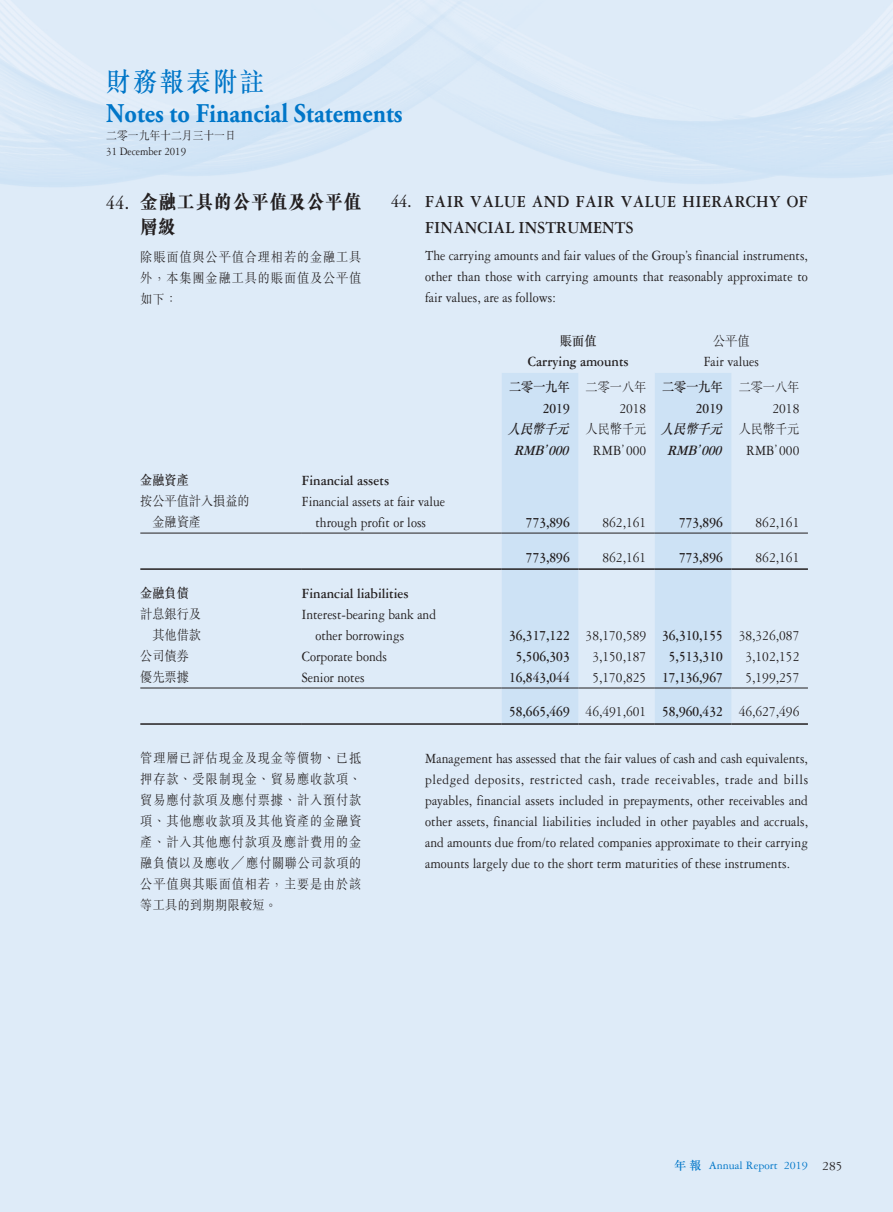
<style>
.page{position:relative;width:893px;height:1212px;background:#fff}
.page>*{position:absolute;margin:0;border:0;box-sizing:border-box;transform-origin:0 0}
.t1{font:700 27px "Adobe Garamond Pro";color:#0076c8;scale:.9 1}
.t2{font:500 27px "M Sung HK";letter-spacing:.1em;color:#0076c8;scale:.9 1}
.t3{font:800 19.5px/25.5px "M Sung HK";letter-spacing:.055em;color:#231f20;scale:.9 1}
.t4{font:700 18px/25.5px "Garamond 3 LT Std";letter-spacing:.025em;color:#231f20;scale:.9 1}
.t5{font:15px/21px "Garamond 3 LT Std";color:#231f20;text-align:justify;scale:.9 1}
.t6{font:700 15px "Garamond 3 LT Std";color:#231f20;scale:.9 1}
.t7{font:italic 700 15px "Garamond 3 LT Std";color:#231f20;scale:.9 1}
.t8{font:300 13.5px/21px "M Sung HK";letter-spacing:.06em;color:#231f20;text-align:justify;scale:.9 1}
.t9{font:500 13.5px "M Sung HK";color:#231f20;scale:.9 1}
.t10{font:300 13.5px/21px "M Sung HK";color:#231f20;scale:.9 1}
.t11{font:italic 500 13.5px "M Sung HK";color:#231f20;scale:.9 1}
.t12{font:12px "Garamond 3 LT Std";color:#0076c8}
.t13{font:12px "Garamond 3 LT Std";color:#231f20;scale:.9 1}
.t14{font:300 12px "M Sung HK";color:#231f20;scale:.9 1}
.s1{font-family:"Garamond 3 LT Std";font-weight:700}
.s2{font-weight:300}
.s3{font-weight:300;font-style:normal}
.s4{font-weight:400}
.s5{font-family:"M Sung HK";font-weight:500}
.s6{font-size:13.5px;color:#231f20}
</style>
<div class="page">
<svg style="left:502px;top:373px;width:229px;height:350px;background:#d2e4f5"></svg>
<hr style="left:140px;top:533px;width:162px;height:1px;background:#231f20">
<hr style="left:302px;top:533px;width:200px;height:1px;background:#231f20">
<hr style="left:502px;top:533px;width:76px;height:1px;background:#231f20">
<hr style="left:578px;top:533px;width:77px;height:1px;background:#231f20">
<hr style="left:655px;top:533px;width:76px;height:1px;background:#231f20">
<hr style="left:731px;top:533px;width:77px;height:1px;background:#231f20">
<hr style="left:140px;top:568px;width:162px;height:2px;background:#231f20">
<hr style="left:302px;top:568px;width:200px;height:2px;background:#231f20">
<hr style="left:502px;top:568px;width:76px;height:2px;background:#231f20">
<hr style="left:578px;top:568px;width:77px;height:2px;background:#231f20">
<hr style="left:655px;top:568px;width:76px;height:2px;background:#231f20">
<hr style="left:731px;top:568px;width:77px;height:2px;background:#231f20">
<hr style="left:140px;top:688px;width:162px;height:1px;background:#231f20">
<hr style="left:302px;top:688px;width:200px;height:1px;background:#231f20">
<hr style="left:502px;top:688px;width:76px;height:1px;background:#231f20">
<hr style="left:578px;top:688px;width:77px;height:1px;background:#231f20">
<hr style="left:655px;top:688px;width:76px;height:1px;background:#231f20">
<hr style="left:731px;top:688px;width:77px;height:1px;background:#231f20">
<hr style="left:140px;top:723px;width:162px;height:2px;background:#231f20">
<hr style="left:302px;top:723px;width:200px;height:2px;background:#231f20">
<hr style="left:502px;top:723px;width:76px;height:2px;background:#231f20">
<hr style="left:578px;top:723px;width:77px;height:2px;background:#231f20">
<hr style="left:655px;top:723px;width:76px;height:2px;background:#231f20">
<hr style="left:731px;top:723px;width:77px;height:2px;background:#231f20">
<h1 class="t2" style="left:106px;top:63px;width:177px">財務報表附註</h1>
<h1 class="t1" style="left:106px;top:98px;width:331px">Notes to Financial Statements</h1>
<p class="t14" style="left:106px;top:127px;width:146px">二零一九年十二月三十一日</p>
<p class="t13" style="left:106px;top:145px;width:90px">31 December 2019</p>
<h2 class="t3" style="left:140px;top:188px;width:247px;text-indent:-34px"><span class="s1">44.</span> 金融工具的公平值及公平值層級</h2>
<p class="t8" style="left:140px;top:246px;width:247px">除賬面值與公平值合理相若的金融工具外，本集團金融工具的賬面值及公平值如下：</p>
<p class="t4" style="left:425px;top:189px;width:427px;text-indent:-34px">44. FAIR VALUE AND FAIR VALUE HIERARCHY OF<br>FINANCIAL INSTRUMENTS</p>
<p class="t5" style="left:425px;top:245px;width:427px">The carrying amounts and fair values of the Group’s financial instruments, other than those with carrying amounts that reasonably approximate to fair values, are as follows:</p>
<p class="t9" style="left:140px;top:471px;width:56px">金融資產</p>
<p class="t6" style="left:302px;top:472px;width:99px">Financial assets</p>
<p class="t10" style="left:152px;top:490px;width:110px;text-indent:-12px">按公平值計入損益的金融資產</p>
<p class="t5" style="left:302px;top:491px;width:161px;text-align:center">Financial assets at fair value through profit or loss</p>
<p class="t9" style="left:140px;top:584px;width:56px">金融負債</p>
<p class="t6" style="left:302px;top:585px;width:120px">Financial liabilities</p>
<p class="t10" style="left:140px;top:603px;width:69px;text-align:right">計息銀行及其他借款</p>
<p class="t5" style="left:315px;top:604px;width:136px;text-indent:-14px">Interest-bearing bank and other borrowings</p>
<p class="t9" style="left:560px;top:331px;width:42px">賬面值</p>
<p class="t8" style="left:713px;top:330px;width:42px">公平值</p>
<p class="t6" style="left:528px;top:354px;width:114px">Carrying amounts</p>
<p class="t5" style="left:704px;top:351px;width:63px">Fair values</p>
<p class="t9" style="left:509px;top:378px;width:324px">二零一九年 <span class="s2">二零一八年</span> 二零一九年 <span class="s2">二零一八年</span></p>
<p class="t6" style="left:543px;top:400px;width:31px">2019</p>
<p class="t5" style="left:619px;top:398px;width:31px">2018</p>
<p class="t6" style="left:696px;top:400px;width:31px">2019</p>
<p class="t5" style="left:772px;top:398px;width:31px">2018</p>
<p class="t11" style="left:508px;top:420px;width:326px">人民幣千元 <span class="s3">人民幣千元</span> 人民幣千元 <span class="s3">人民幣千元</span></p>
<p class="t7" style="left:514px;top:442px;width:67px">RMB’000</p>
<p class="t5" style="left:593px;top:440px;width:61px">RMB’000</p>
<p class="t7" style="left:667px;top:442px;width:67px">RMB’000</p>
<p class="t5" style="left:746px;top:440px;width:61px">RMB’000</p>
<p class="t6" style="left:526px;top:514px;width:50px">773,896</p>
<p class="t5" style="left:602px;top:512px;width:50px">862,161</p>
<p class="t6" style="left:679px;top:514px;width:50px">773,896</p>
<p class="t5" style="left:755px;top:512px;width:50px">862,161</p>
<p class="t6" style="left:526px;top:549px;width:50px">773,896</p>
<p class="t5" style="left:602px;top:547px;width:50px">862,161</p>
<p class="t6" style="left:679px;top:549px;width:50px">773,896</p>
<p class="t5" style="left:755px;top:547px;width:50px">862,161</p>
<p class="t6" style="left:509px;top:627px;width:324px">36,317,122 <span class="s4">38,170,589</span> 36,310,155 <span class="s4">38,326,087</span></p>
<p class="t8" style="left:140px;top:645px;width:56px">公司債券</p>
<p class="t5" style="left:302px;top:646px;width:96px">Corporate bonds</p>
<p class="t6" style="left:516px;top:648px;width:61px">5,506,303</p>
<p class="t5" style="left:592px;top:646px;width:61px">3,150,187</p>
<p class="t6" style="left:669px;top:648px;width:61px">5,513,310</p>
<p class="t5" style="left:745px;top:646px;width:61px">3,102,152</p>
<p class="t8" style="left:140px;top:666px;width:56px">優先票據</p>
<p class="t5" style="left:302px;top:667px;width:71px">Senior notes</p>
<p class="t6" style="left:509px;top:669px;width:69px">16,843,044</p>
<p class="t6" style="left:592px;top:669px;width:147px"><span class="s4">5,170,825</span> 17,136,967</p>
<p class="t5" style="left:745px;top:667px;width:61px">5,199,257</p>
<p class="t6" style="left:509px;top:704px;width:324px">58,665,469 <span class="s4">46,491,601</span> 58,960,432 <span class="s4">46,627,496</span></p>
<p class="t8" style="left:140px;top:747px;width:247px">管理層已評估現金及現金等價物、已抵押存款、受限制現金、貿易應收款項、貿易應付款項及應付票據、計入預付款項、其他應收款項及其他資產的金融資產、計入其他應付款項及應計費用的金融負債以及應收╱應付關聯公司款項的公平值與其賬面值相若，主要是由於該等工具的到期期限較短。</p>
<p class="t5" style="left:425px;top:748px;width:427px">Management has assessed that the fair values of cash and cash equivalents, pledged deposits, restricted cash, trade receivables, trade and bills payables, financial assets included in prepayments, other receivables and other assets, financial liabilities included in other payables and accruals, and amounts due from/to related companies approximate to their carrying amounts largely due to the short term maturities of these instruments.</p>
<p class="t12" style="left:674px;top:1159px;width:170px"><span class="s5">年報</span> Annual Report 2019 <span class="s6">285</span></p>
</div>
